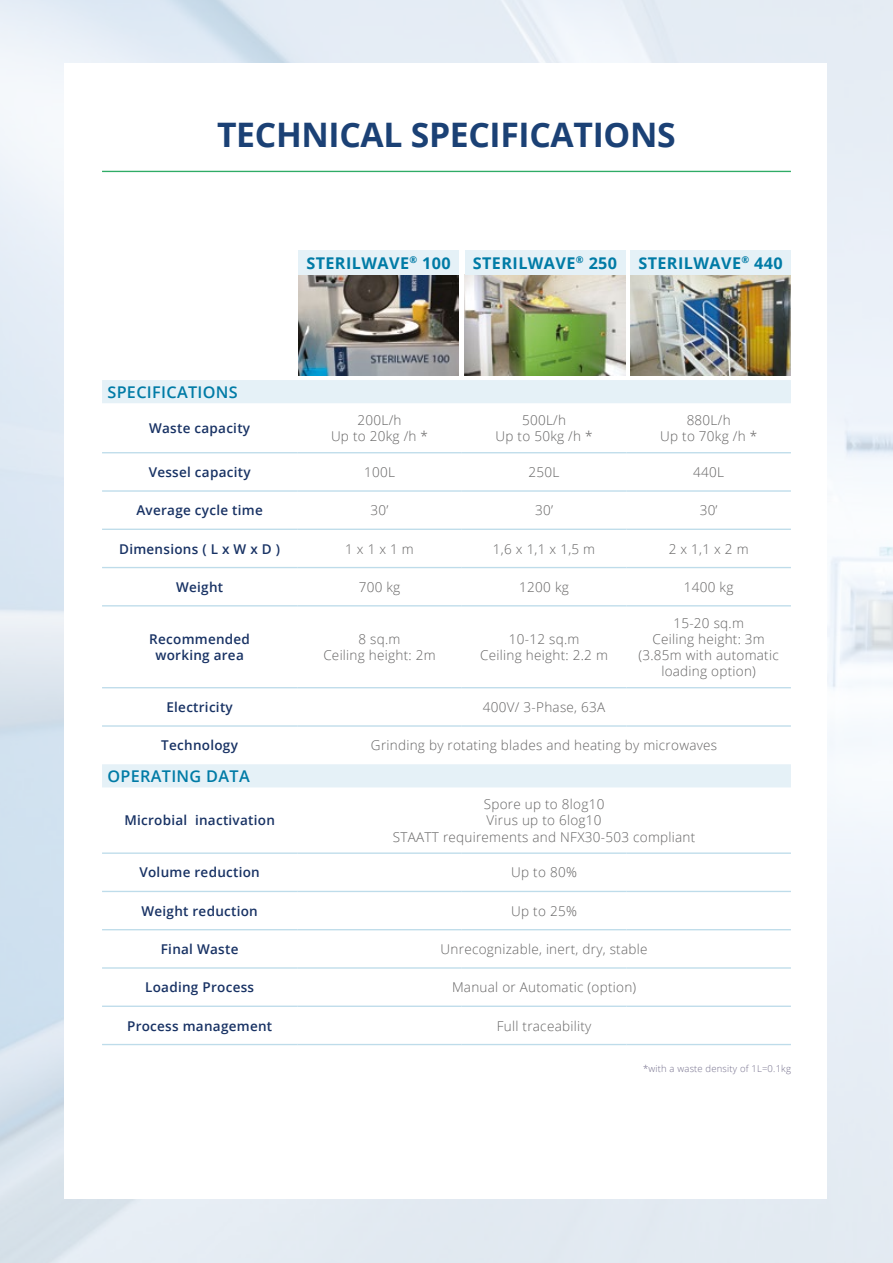
<style>
.page{position:relative;width:893px;height:1263px;background:#fff}
.page>*{position:absolute;margin:0;border:0;box-sizing:border-box;transform-origin:0 0}
.t1{font:700 33.75px "Open Sans";letter-spacing:-.01em;color:#1b4175}
.t2{font:700 16.2px "Open Sans";letter-spacing:.025em;color:#007ba6}
.t3{font:600 16.2px "Open Sans";letter-spacing:.02em;color:#007ba6}
.t4{font:300 13.5px/16.2px "Open Sans";letter-spacing:.02em;color:#646363;text-align:center}
.t5{font:600 13.5px/16.2px "Open Sans";letter-spacing:.02em;color:#183264;text-align:center}
.t6{font:300 9.45px "Open Sans";letter-spacing:.02em;color:#736e8b}
</style>
<div class="page">
<hr style="left:102px;top:171px;width:689px;height:1px;background:#2fac66">
<svg style="left:102px;top:380px;width:689px;height:407px"></svg>
<hr style="left:102px;top:852px;width:195px;height:2px;background:#bedcea">
<hr style="left:297px;top:852px;width:165px;height:2px;background:#bedcea">
<hr style="left:462px;top:852px;width:164px;height:2px;background:#bedcea">
<hr style="left:626px;top:852px;width:165px;height:2px;background:#bedcea">
<hr style="left:102px;top:891px;width:195px;height:1px;background:#bedcea">
<hr style="left:297px;top:891px;width:165px;height:1px;background:#bedcea">
<hr style="left:462px;top:891px;width:164px;height:1px;background:#bedcea">
<hr style="left:626px;top:891px;width:165px;height:1px;background:#bedcea">
<hr style="left:102px;top:929px;width:195px;height:1px;background:#bedcea">
<hr style="left:297px;top:929px;width:165px;height:1px;background:#bedcea">
<hr style="left:462px;top:929px;width:164px;height:1px;background:#bedcea">
<hr style="left:626px;top:929px;width:165px;height:1px;background:#bedcea">
<hr style="left:102px;top:967px;width:195px;height:2px;background:#bedcea">
<hr style="left:297px;top:967px;width:165px;height:2px;background:#bedcea">
<hr style="left:462px;top:967px;width:164px;height:2px;background:#bedcea">
<hr style="left:626px;top:967px;width:165px;height:2px;background:#bedcea">
<hr style="left:102px;top:1005px;width:195px;height:2px;background:#bedcea">
<hr style="left:297px;top:1005px;width:165px;height:2px;background:#bedcea">
<hr style="left:462px;top:1005px;width:164px;height:2px;background:#bedcea">
<hr style="left:626px;top:1005px;width:165px;height:2px;background:#bedcea">
<hr style="left:102px;top:1044px;width:195px;height:1px;background:#bedcea">
<hr style="left:297px;top:1044px;width:165px;height:1px;background:#bedcea">
<hr style="left:462px;top:1044px;width:164px;height:1px;background:#bedcea">
<hr style="left:626px;top:1044px;width:165px;height:1px;background:#bedcea">
<hr style="left:102px;top:452px;width:195px;height:1px;background:#bedcea">
<hr style="left:297px;top:452px;width:165px;height:1px;background:#bedcea">
<hr style="left:462px;top:452px;width:164px;height:1px;background:#bedcea">
<hr style="left:626px;top:452px;width:165px;height:1px;background:#bedcea">
<hr style="left:102px;top:490px;width:195px;height:2px;background:#bedcea">
<hr style="left:297px;top:490px;width:165px;height:2px;background:#bedcea">
<hr style="left:462px;top:490px;width:164px;height:2px;background:#bedcea">
<hr style="left:626px;top:490px;width:165px;height:2px;background:#bedcea">
<hr style="left:102px;top:529px;width:195px;height:1px;background:#bedcea">
<hr style="left:297px;top:529px;width:165px;height:1px;background:#bedcea">
<hr style="left:462px;top:529px;width:164px;height:1px;background:#bedcea">
<hr style="left:626px;top:529px;width:165px;height:1px;background:#bedcea">
<hr style="left:102px;top:567px;width:195px;height:1px;background:#bedcea">
<hr style="left:297px;top:567px;width:165px;height:1px;background:#bedcea">
<hr style="left:462px;top:567px;width:164px;height:1px;background:#bedcea">
<hr style="left:626px;top:567px;width:165px;height:1px;background:#bedcea">
<hr style="left:102px;top:605px;width:195px;height:1px;background:#bedcea">
<hr style="left:297px;top:605px;width:165px;height:1px;background:#bedcea">
<hr style="left:462px;top:605px;width:164px;height:1px;background:#bedcea">
<hr style="left:626px;top:605px;width:165px;height:1px;background:#bedcea">
<hr style="left:102px;top:687px;width:195px;height:1px;background:#bedcea">
<hr style="left:297px;top:687px;width:165px;height:1px;background:#bedcea">
<hr style="left:462px;top:687px;width:164px;height:1px;background:#bedcea">
<hr style="left:626px;top:687px;width:165px;height:1px;background:#bedcea">
<hr style="left:102px;top:725px;width:195px;height:2px;background:#bedcea">
<hr style="left:297px;top:725px;width:165px;height:2px;background:#bedcea">
<hr style="left:462px;top:725px;width:164px;height:2px;background:#bedcea">
<hr style="left:626px;top:725px;width:165px;height:2px;background:#bedcea">
<img style="left:298px;top:275px;width:161px;height:100px">
<img style="left:465px;top:275px;width:160px;height:100px">
<img style="left:630px;top:275px;width:161px;height:100px">
<div style="left:298px;top:250px;width:161px;height:25px;background:#e5f1f7"></div>
<div style="left:465px;top:250px;width:160px;height:25px;background:#e5f1f7"></div>
<div style="left:630px;top:250px;width:161px;height:25px;background:#e5f1f7"></div>
<h1 class="t1" style="left:217px;top:111px;width:460px">TECHNICAL SPECIFICATIONS</h1>
<p class="t2" style="left:306px;top:251px;width:146px">STERILWAVE<sup>®</sup> 100</p>
<p class="t2" style="left:473px;top:251px;width:146px">STERILWAVE<sup>®</sup> 250</p>
<p class="t2" style="left:638px;top:251px;width:146px">STERILWAVE<sup>®</sup> 440</p>
<p class="t3" style="left:107px;top:381px;width:132px">SPECIFICATIONS</p>
<p class="t5" style="left:149px;top:420px;width:103px">Waste capacity</p>
<p class="t4" style="left:331px;top:412px;width:99px">200L/h<br>Up to 20kg /h *</p>
<p class="t4" style="left:496px;top:412px;width:99px">500L/h<br>Up to 50kg /h *</p>
<p class="t4" style="left:660px;top:412px;width:99px">880L/h<br>Up to 70kg /h *</p>
<p class="t5" style="left:149px;top:464px;width:103px">Vessel capacity</p>
<p class="t4" style="left:364px;top:464px;width:32px">100L</p>
<p class="t4" style="left:529px;top:464px;width:32px">250L</p>
<p class="t4" style="left:693px;top:464px;width:32px">440L</p>
<p class="t5" style="left:136px;top:502px;width:128px">Average cycle time</p>
<p class="t4" style="left:371px;top:502px;width:19px">30’</p>
<p class="t4" style="left:535px;top:502px;width:19px">30’</p>
<p class="t4" style="left:700px;top:502px;width:19px">30’</p>
<p class="t5" style="left:119px;top:540px;width:162px">Dimensions ( L x W x D )</p>
<p class="t4" style="left:345px;top:540px;width:70px">1 x 1 x 1 m</p>
<p class="t4" style="left:493px;top:540px;width:104px">1,6 x 1,1 x 1,5 m</p>
<p class="t4" style="left:669px;top:540px;width:81px">2 x 1,1 x 2 m</p>
<p class="t5" style="left:176px;top:579px;width:49px">Weight</p>
<p class="t4" style="left:359px;top:578px;width:43px">700 kg</p>
<p class="t4" style="left:519px;top:578px;width:51px">1200 kg</p>
<p class="t4" style="left:684px;top:578px;width:51px">1400 kg</p>
<p class="t5" style="left:149px;top:630px;width:102px">Recommended working area</p>
<p class="t4" style="left:323px;top:630px;width:114px">8 sq.m<br>Ceiling height: 2m</p>
<p class="t4" style="left:480px;top:630px;width:129px">10-12 sq.m<br>Ceiling height: 2.2 m</p>
<p class="t4" style="left:638px;top:614px;width:142px">15-20 sq.m<br>Ceiling height: 3m (3.85m with automatic loading option)</p>
<p class="t5" style="left:166px;top:699px;width:68px">Electricity</p>
<p class="t4" style="left:483px;top:699px;width:124px">400V/ 3-Phase, 63A</p>
<p class="t5" style="left:161px;top:737px;width:78px">Technology</p>
<p class="t4" style="left:371px;top:737px;width:348px">Grinding by rotating blades and heating by microwaves</p>
<p class="t3" style="left:107px;top:765px;width:144px">OPERATING DATA</p>
<p class="t5" style="left:124px;top:812px;width:152px">Microbial inactivation</p>
<p class="t4" style="left:393px;top:796px;width:304px">Spore up to 8log10<br>Virus up to 6log10<br>STAATT requirements and NFX30-503 compliant</p>
<p class="t5" style="left:139px;top:864px;width:122px">Volume reduction</p>
<p class="t4" style="left:511px;top:864px;width:67px">Up to 80%</p>
<p class="t5" style="left:141px;top:902px;width:118px">Weight reduction</p>
<p class="t4" style="left:511px;top:902px;width:67px">Up to 25%</p>
<p class="t5" style="left:161px;top:941px;width:79px">Final Waste</p>
<p class="t4" style="left:441px;top:941px;width:208px">Unrecognizable, inert, dry, stable</p>
<p class="t5" style="left:145px;top:979px;width:110px">Loading Process</p>
<p class="t4" style="left:452px;top:979px;width:186px">Manual or Automatic (option)</p>
<p class="t5" style="left:127px;top:1017px;width:147px">Process management</p>
<p class="t4" style="left:497px;top:1017px;width:96px">Full traceability</p>
<p class="t6" style="left:643px;top:1062px;width:149px">*with a waste density of 1L=0.1kg</p>
</div>
